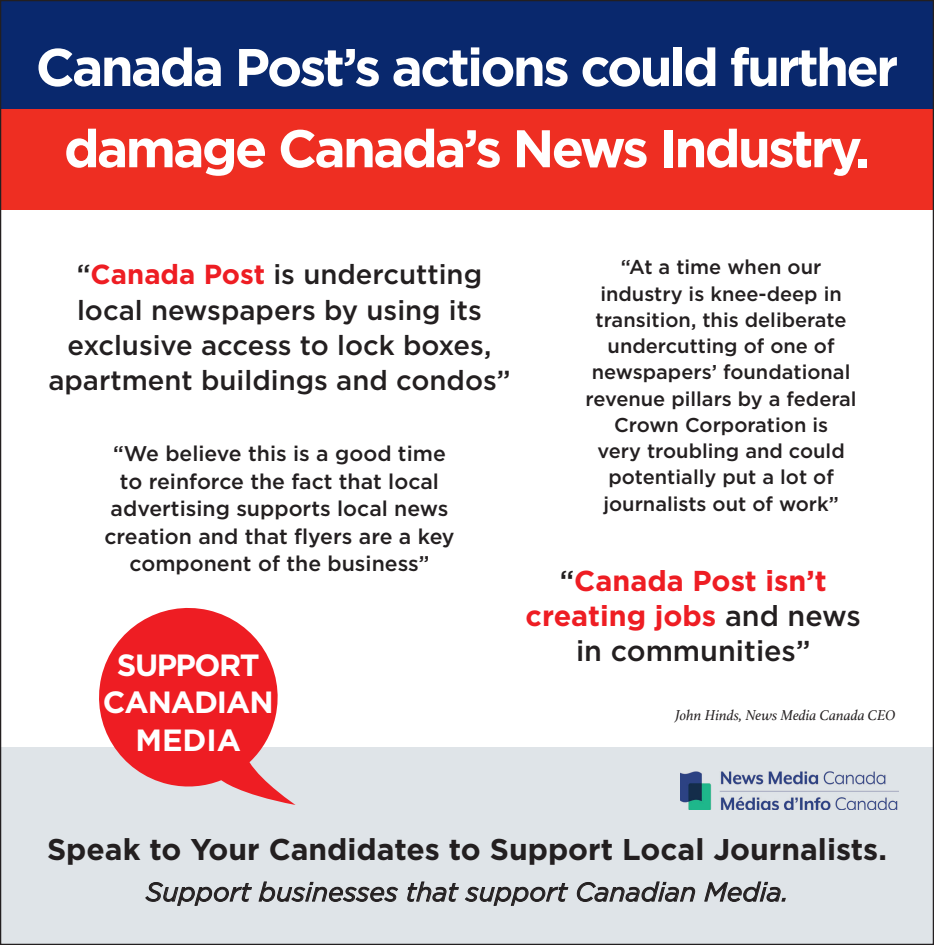
<style>
.page{position:relative;width:934px;height:945px;background:#fff}
.page>*{position:absolute;margin:0;border:0;box-sizing:border-box;transform-origin:0 0}
.t1{font:700 52.88px/81.2px "Gotham";letter-spacing:-.05em;color:#fff;text-align:center}
.t2{font:700 30.62px/37.5px "Gotham";letter-spacing:-.035em;color:#fff;text-align:center}
.t3{font:700 30px "Gotham";color:#231f20}
.t4{font:700 28.75px/35px "Gotham";color:#ee1d23;text-align:center}
.t5{font:500 27.5px/35px "Gotham";color:#231f20;text-align:center}
.t6{font:italic 26.25px "Gotham";color:#231f20}
.t7{font:500 21.25px/27.5px "Gotham";color:#231f20;text-align:center}
.t8{font:500 20px/26.2px "Gotham";color:#231f20;text-align:center}
.t9{font:italic 15px "Athelas";color:#231f20}
.s1{font-weight:700;color:#ee1d23}
.s2{font-weight:500;color:#231f20}
</style>
<div class="page">
<div style="left:0;top:107px;width:934px;height:103px;background:#ee2e22"></div>
<div style="left:0;top:0;width:934px;height:109px;background:#09286d"></div>
<div style="left:0;top:748px;width:934px;height:197px;background:#dfe4e8"></div>
<svg style="left:145px;top:882px;width:107px;height:24px"></svg>
<svg style="left:258px;top:881px;width:140px;height:21px"></svg>
<svg style="left:407px;top:881px;width:162px;height:25px"></svg>
<svg style="left:576px;top:881px;width:119px;height:21px"></svg>
<svg style="left:704px;top:881px;width:82px;height:21px"></svg>
<svg style="left:90px;top:607px;width:206px;height:198px;fill:#ee1d23"></svg>
<img style="left:680px;top:771px;width:218px;height:39px">
<h1 class="t1" style="left:36px;top:26px;width:864px">Canada Post’s actions could further damage Canada’s News Industry.</h1>
<h3 class="t5" style="left:48px;top:257px;width:464px">“<span class="s1">Canada Post</span> is undercutting local newspapers by using its exclusive access to lock boxes, apartment buildings and condos”</h3>
<p class="t7" style="left:104px;top:440px;width:352px">“We believe this is a good time to reinforce the fact that local advertising supports local news creation and that flyers are a key component of the business”</p>
<h2 class="t2" style="left:103px;top:646px;width:172px">SUPPORT<br>CANADIAN<br>MEDIA</h2>
<p class="t8" style="left:585px;top:254px;width:273px">“At a time when our industry is knee-deep in transition, this deliberate undercutting of one of newspapers’ foundational revenue pillars by a federal<br>Crown Corporation is<br>very troubling and could potentially put a lot of journalists out of work”</p>
<h3 class="t4" style="left:526px;top:563px;width:337px"><span class="s2">“</span>Canada Post isn’t creating jobs <span class="s2">and news in communities”</span></h3>
<p class="t9" style="left:675px;top:703px;width:222px">John Hinds, News Media Canada CEO</p>
<h3 class="t3" style="left:47px;top:829px;width:841px">Speak to Your Candidates to Support Local Journalists.</h3>
<h3 class="t6" style="left:146px;top:875px;width:644px">Support businesses that support Canadian Media.</h3>
</div>
